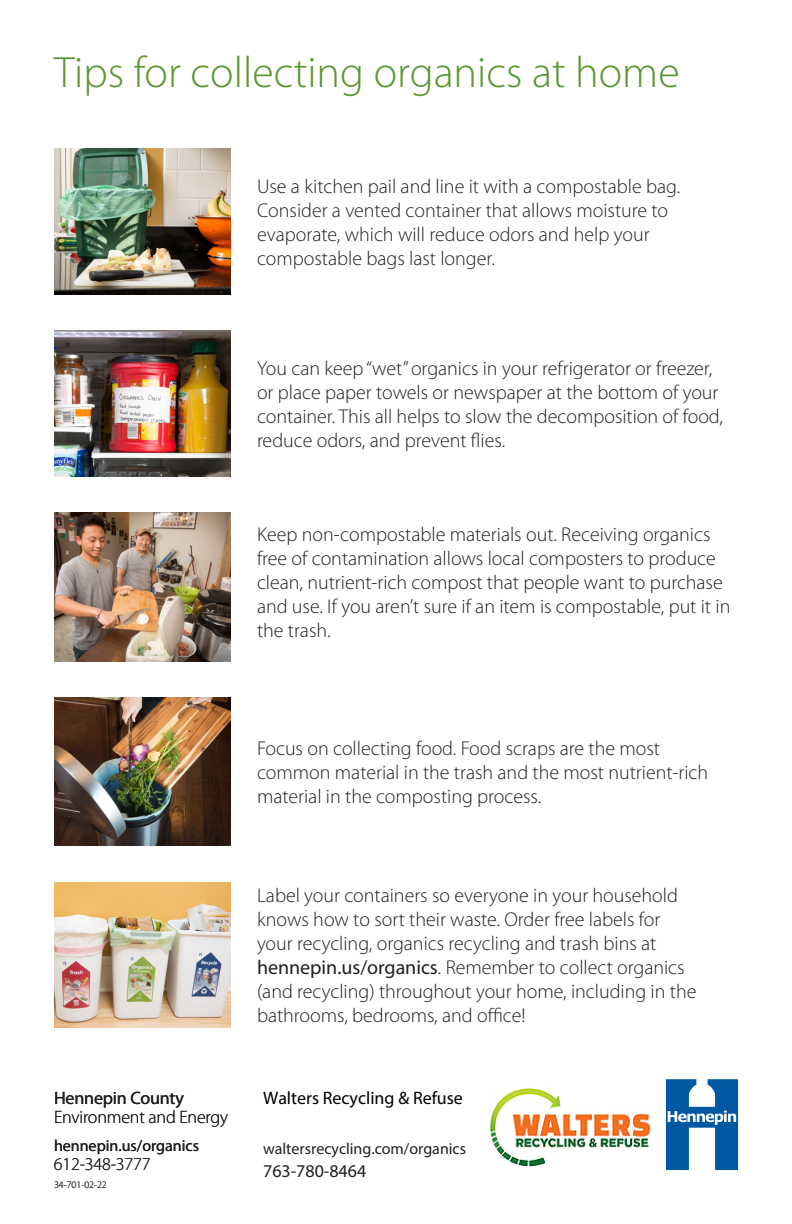
<style>
.page{position:relative;width:792px;height:1224px;background:#fff}
.page>*{position:absolute;margin:0;border:0;box-sizing:border-box;transform-origin:0 0}
.Body_Copy{font:300 44px "Myriad Pro";color:#5c9731}
.t1{font:300 20px/24px "Myriad Pro";color:#231f20}
.t2{font:300 18px "Myriad Pro";letter-spacing:-.01em;color:#231f20}
.t3{font:18px "Myriad Pro";letter-spacing:-.01em;color:#231f20}
.t4{font:18px "Myriad Pro";color:#000}
.t5{font:16px "Myriad Pro";color:#231f20}
.t6{font:300 10px "Myriad Pro";color:#231f20}
.s1{font-weight:400}
</style>
<div class="page">
<img style="left:54px;top:513px;width:177px;height:148px">
<img style="left:54px;top:148px;width:177px;height:146px">
<img style="left:54px;top:697px;width:177px;height:149px">
<img style="left:54px;top:331px;width:177px;height:145px">
<img style="left:54px;top:882px;width:177px;height:146px">
<svg style="left:666px;top:1079px;width:72px;height:91px"></svg>
<img style="left:490px;top:1088px;width:161px;height:79px">
<p class="Body_Copy" style="left:54px;top:48px;width:627px">Tips for collecting organics at home</p>
<p class="t1" style="left:257px;top:175px;width:425px">Use a kitchen pail and line it with a compostable bag.<br>Consider a vented container that allows moisture to evaporate, which will reduce odors and help your compostable bags last longer.</p>
<p class="t1" style="left:257px;top:357px;width:468px">You can keep “wet” organics in your refrigerator or freezer, or place paper towels or newspaper at the bottom of your container. This all helps to slow the decomposition of food, reduce odors, and prevent flies.</p>
<p class="t1" style="left:257px;top:523px;width:475px">Keep non-compostable materials out. Receiving organics free of contamination allows local composters to produce clean, nutrient-rich compost that people want to purchase and use. If you aren’t sure if an item is compostable, put it in the trash.</p>
<p class="t1" style="left:257px;top:737px;width:453px">Focus on collecting food. Food scraps are the most common material in the trash and the most nutrient-rich material in the composting process.</p>
<p class="t3" style="left:54px;top:1088px;width:132px">Hennepin County</p>
<p class="t2" style="left:54px;top:1107px;width:176px">Environment and Energy</p>
<p class="t5" style="left:54px;top:1137px;width:147px">hennepin.us/organics</p>
<p class="t2" style="left:54px;top:1154px;width:98px">612-348-3777</p>
<p class="t6" style="left:54px;top:1179px;width:54px">34-701-02-22</p>
<p class="t1" style="left:257px;top:884px;width:441px">Label your containers so everyone in your household knows how to sort their waste. Order free labels for your recycling, organics recycling and trash bins at <span class="s1">hennepin.us/organics</span>. Remember to collect organics (and recycling) throughout your home, including in the bathrooms, bedrooms, and office!</p>
<p class="t4" style="left:263px;top:1087px;width:201px">Walters Recycling &amp; Refuse</p>
<p class="t5" style="left:263px;top:1139px;width:204px">waltersrecycling.com/organics</p>
<p class="t3" style="left:263px;top:1160px;width:105px">763-780-8464</p>
</div>
